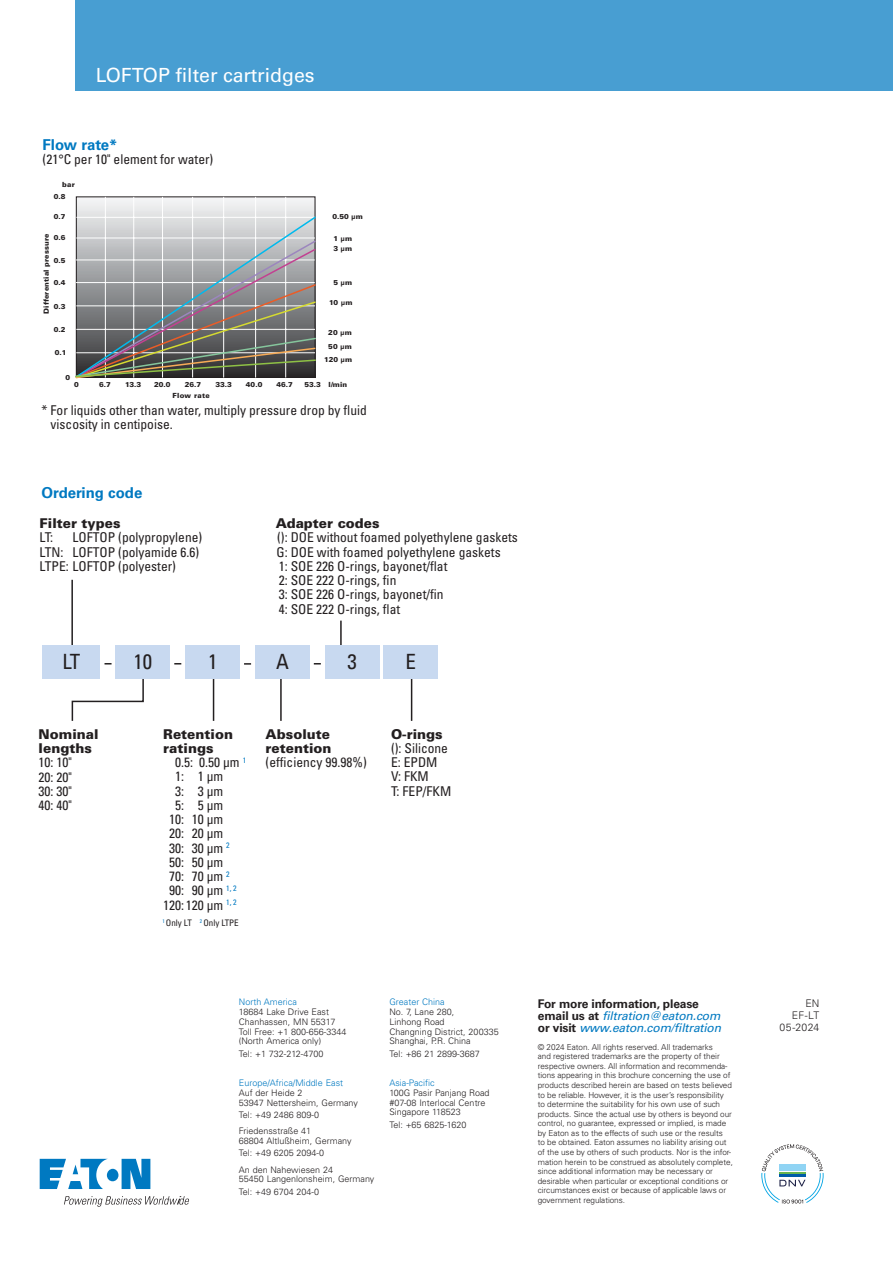
<style>
.page{position:relative;width:893px;height:1263px;background:#fff}
.page>*{position:absolute;margin:0;border:0;box-sizing:border-box;transform-origin:0 0}
.t1{font:condensed 21px "Univers LT Std";color:#231f20}
.t2{font:19.5px "Univers LT Std";color:#fff}
.t3{font:700 15px "Univers LT Std";color:#0079c1}
.t4{font:condensed 13.5px/14.2px "Univers LT Std";color:#231f20}
.t5{font:900 13.5px/14.2px "Univers LT Std";color:#231f20}
.t6{font:italic 12px/12px "Univers LT Std";letter-spacing:-.01em;color:#0079c1}
.t7{font:300 10.5px/12px "Univers LT Std";letter-spacing:.015em;color:#231f20;text-align:right}
.t8{font:300 9px/9.8px "Univers LT Std";color:#231f20}
.t9{font:300 9px "Univers LT Std";color:#0079c1}
.t10{font:condensed 9px "Univers LT Std";color:#231f20}
.t11{font:300 8.25px/9.6px "Univers LT Std";letter-spacing:-.005em;color:#231f20}
.t12{font:900 7.05px/10.1px "Univers LT";letter-spacing:.02em;color:#231f20}
.t13{font:900 7.05px "Univers LT";letter-spacing:.04em;color:#231f20}
.s1{font-weight:700;font-style:normal;color:#231f20}
</style>
<div class="page">
<div style="left:76px;top:197px;width:239px;height:180px;background:#eceded"></div>
<hr style="left:105px;top:197px;width:1px;height:180px;background:#fff">
<hr style="left:133px;top:197px;width:1px;height:180px;background:#fff">
<hr style="left:162px;top:197px;width:1px;height:180px;background:#fff">
<hr style="left:192px;top:197px;width:1px;height:180px;background:#fff">
<hr style="left:223px;top:197px;width:1px;height:180px;background:#fff">
<hr style="left:255px;top:197px;width:1px;height:180px;background:#fff">
<hr style="left:285px;top:197px;width:1px;height:180px;background:#fff">
<svg style="left:75px;top:215px;width:241px;height:164px;background:#949494"></svg>
<div style="left:75px;top:0;width:818px;height:91px;background:#489ed2"></div>
<svg style="left:71px;top:677px;width:73px;height:44px"></svg>
<hr style="left:213px;top:677px;width:1px;height:44px;background:#231f20">
<hr style="left:71px;top:580px;width:2px;height:67px;background:#231f20">
<hr style="left:340px;top:621px;width:2px;height:26px;background:#231f20">
<hr style="left:280px;top:677px;width:2px;height:44px;background:#231f20">
<hr style="left:411px;top:677px;width:1px;height:44px;background:#231f20">
<div style="left:43px;top:645px;width:57px;height:34px;background:#c8d9f0"></div>
<div style="left:116px;top:645px;width:54px;height:34px;background:#c8d9f0"></div>
<div style="left:186px;top:645px;width:54px;height:34px;background:#c8d9f0"></div>
<div style="left:255px;top:645px;width:55px;height:34px;background:#c8d9f0"></div>
<div style="left:325px;top:645px;width:54px;height:34px;background:#c8d9f0"></div>
<div style="left:384px;top:645px;width:54px;height:34px;background:#c8d9f0"></div>
<svg style="left:244px;top:663px;width:7px;height:2px"></svg>
<svg style="left:761px;top:1144px;width:63px;height:59px"></svg>
<svg style="left:40px;top:1159px;width:110px;height:30px"></svg>
<svg style="left:64px;top:1196px;width:125px;height:11px"></svg>
<h2 class="t2" style="left:96px;top:64px;width:220px">LOFTOP filter cartridges</h2>
<h3 class="t3" style="left:43px;top:136px;width:76px">Flow rate*</h3>
<h3 class="t4" style="left:43px;top:152px;width:172px">(21°C per 10" element for water)</h3>
<p class="t12" style="left:62px;top:179px;width:14px">bar</p>
<p class="t12" style="left:54px;top:212px;width:13px">0.7</p>
<p class="t12" style="left:332px;top:212px;width:32px">0.50 µm</p>
<p class="t12" style="left:54px;top:191px;width:13px">0.8</p>
<p class="t12" style="left:54px;top:232px;width:13px">0.6</p>
<p class="t12" style="left:54px;top:255px;width:13px">0.5</p>
<p class="t12" style="left:54px;top:277px;width:13px">0.4</p>
<p class="t12" style="left:54px;top:301px;width:13px">0.3</p>
<p class="t12" style="left:54px;top:324px;width:13px">0.2</p>
<p class="t12" style="left:55px;top:348px;width:13px">0.1</p>
<p class="t12" style="left:41px;top:314px;width:82px;rotate:-90deg">Differential pressure</p>
<p class="t12" style="left:333px;top:234px;width:20px">1 µm<br>3 µm</p>
<p class="t12" style="left:333px;top:277px;width:20px">5 µm</p>
<p class="t12" style="left:329px;top:297px;width:25px">10 µm</p>
<p class="t12" style="left:328px;top:325px;width:25px;line-height:14.4px">20 µm<br>50 µm</p>
<p class="t12" style="left:324px;top:355px;width:30px">120 µm</p>
<p class="t12" style="left:66px;top:372px;width:6px">0</p>
<p class="t12" style="left:74px;top:379px;width:6px">0</p>
<p class="t12" style="left:99px;top:379px;width:13px">6.7</p>
<p class="t12" style="left:125px;top:379px;width:18px">13.3</p>
<p class="t12" style="left:154px;top:379px;width:18px">20.0</p>
<p class="t12" style="left:185px;top:379px;width:18px">26.7</p>
<p class="t12" style="left:215px;top:379px;width:18px">33.3</p>
<p class="t12" style="left:246px;top:379px;width:18px">40.0</p>
<p class="t12" style="left:277px;top:379px;width:18px">46.7</p>
<p class="t12" style="left:304px;top:379px;width:44px">53.3 l/min</p>
<p class="t13" style="left:172px;top:391px;width:39px">Flow rate</p>
<h3 class="t4" style="left:51px;top:403px;width:318px;text-indent:-9px">* For liquids other than water, multiply pressure drop by fluid viscosity in centipoise.</h3>
<h3 class="t3" style="left:42px;top:484px;width:102px">Ordering code</h3>
<h3 class="t5" style="left:40px;top:516px;width:82px">Filter types</h3>
<h3 class="t4" style="left:40px;top:530px;width:15px">LT:</h3>
<h3 class="t4" style="left:40px;top:530px;width:164px;text-indent:33px">LOFTOP (polypropylene)<br>LTN: LOFTOP (polyamide 6.6)<br>LTPE: LOFTOP (polyester)</h3>
<h3 class="t5" style="left:276px;top:516px;width:105px">Adapter codes</h3>
<h3 class="t4" style="left:276px;top:530px;width:243px">(): DOE without foamed polyethylene gaskets<br>G: DOE with foamed polyethylene gaskets<br>1: SOE 226 O-rings, bayonet/flat<br>2: SOE 222 O-rings, fin<br>3: SOE 226 O-rings, bayonet/fin<br>4: SOE 222 O-rings, flat</h3>
<h1 class="t1" style="left:63px;top:649px;width:19px">LT</h1>
<h1 class="t1" style="left:134px;top:649px;width:20px">10</h1>
<h1 class="t1" style="left:208px;top:649px;width:11px">1</h1>
<h1 class="t1" style="left:276px;top:649px;width:14px">A</h1>
<h1 class="t1" style="left:348px;top:649px;width:11px">3</h1>
<h1 class="t1" style="left:405px;top:649px;width:12px">E</h1>
<h3 class="t5" style="left:39px;top:727px;width:61px">Nominal lengths</h3>
<h3 class="t4" style="left:39px;top:755px;width:35px;text-align:justify">10: 10" 20: 20" 30: 30" 40: 40"</h3>
<h3 class="t5" style="left:163px;top:727px;width:71px">Retention ratings</h3>
<h3 class="t4" style="left:175px;top:755px;width:72px">0.5: 0.50 µm <sup>1</sup></h3>
<h3 class="t4" style="left:175px;top:769px;width:50px">1: 1 µm</h3>
<h3 class="t4" style="left:175px;top:783px;width:50px">3: 3 µm</h3>
<h3 class="t4" style="left:175px;top:798px;width:50px">5: 5 µm</h3>
<h3 class="t4" style="left:169px;top:812px;width:55px">10: 10 µm</h3>
<h3 class="t4" style="left:169px;top:826px;width:55px">20: 20 µm</h3>
<h3 class="t4" style="left:169px;top:841px;width:62px">30: 30 µm <sup>2</sup></h3>
<h3 class="t4" style="left:169px;top:855px;width:55px">50: 50 µm</h3>
<h3 class="t4" style="left:169px;top:869px;width:62px">70: 70 µm <sup>2</sup></h3>
<h3 class="t4" style="left:169px;top:883px;width:69px">90: 90 µm <sup>1,</sup> <sup>2</sup></h3>
<h3 class="t4" style="left:163px;top:897px;width:75px">120: 120 µm <sup>1,</sup> <sup>2</sup></h3>
<p class="t10" style="left:162px;top:917px;width:78px"><sup>1</sup> Only LT <sup>2</sup> Only LTPE</p>
<h3 class="t5" style="left:266px;top:727px;width:67px">Absolute retention</h3>
<h3 class="t4" style="left:266px;top:755px;width:103px">(efficiency 99.98%)</h3>
<h3 class="t5" style="left:391px;top:727px;width:53px">O-rings</h3>
<h3 class="t4" style="left:391px;top:741px;width:62px">(): Silicone<br>E: EPDM<br>V: FKM<br>T: FEP/FKM</h3>
<p class="t9" style="left:239px;top:997px;width:60px">North America</p>
<p class="t8" style="left:239px;top:1007px;width:109px">18684 Lake Drive East<br>Chanhassen, MN 55317<br>Toll Free: +1 800-656-3344 (North America only)</p>
<p class="t8" style="left:239px;top:1049px;width:86px">Tel: +1 732-212-4700</p>
<p class="t9" style="left:239px;top:1077px;width:106px">Europe/Africa/Middle East</p>
<p class="t8" style="left:239px;top:1088px;width:120px">Auf der Heide 2<br>53947 Nettersheim, Germany</p>
<p class="t8" style="left:239px;top:1107px;width:82px;line-height:16.2px">Tel: +49 2486 809-0<br>Friedensstraße 41</p>
<p class="t8" style="left:239px;top:1134px;width:114px;line-height:12.5px">68804 Altlußheim, Germany<br>Tel: +49 6205 2094-0</p>
<p class="t8" style="left:239px;top:1164px;width:137px">An den Nahewiesen 24<br>55450 Langenlonsheim, Germany</p>
<p class="t8" style="left:239px;top:1187px;width:82px">Tel: +49 6704 204-0</p>
<p class="t9" style="left:389px;top:997px;width:57px">Greater China</p>
<p class="t8" style="left:389px;top:1007px;width:111px">No. 7, Lane 280,<br>Linhong Road<br>Changning District, 200335<br>Shanghai, P.R. China</p>
<p class="t8" style="left:389px;top:1049px;width:92px">Tel: +86 21 2899-3687</p>
<p class="t9" style="left:389px;top:1077px;width:47px">Asia-Pacific</p>
<p class="t8" style="left:389px;top:1088px;width:102px">100G Pasir Panjang Road #07-08 Interlocal Centre<br>Singapore 118523</p>
<p class="t8" style="left:389px;top:1120px;width:79px">Tel: +65 6825-1620</p>
<h3 class="t6" style="left:538px;top:997px;width:185px"><span class="s1">For more information, please email us at</span> filtration@eaton.com <span class="s1">or visit</span> www.eaton.com/filtration</h3>
<p class="t11" style="left:538px;top:1042px;width:197px">© 2024 Eaton. All rights reserved. All trademarks<br>and registered trademarks are the property of their respective owners. All information and recommenda&shy;tions appearing in this brochure concerning the use of products described herein are based on tests believed to be reliable. However, it is the user’s responsibility to determine the suitability for his own use of such products. Since the actual use by others is beyond our control, no guarantee, expressed or implied, is made by Eaton as to the effects of such use or the results<br>to be obtained. Eaton assumes no liability arising out of the use by others of such products. Nor is the infor&shy;mation herein to be construed as absolutely complete, since additional information may be necessary or desirable when particular or exceptional conditions or circumstances exist or because of applicable laws or government regulations.</p>
<p class="t7" style="left:779px;top:997px;width:42px">EN<br>EF-LT<br>05-2024</p>
</div>
